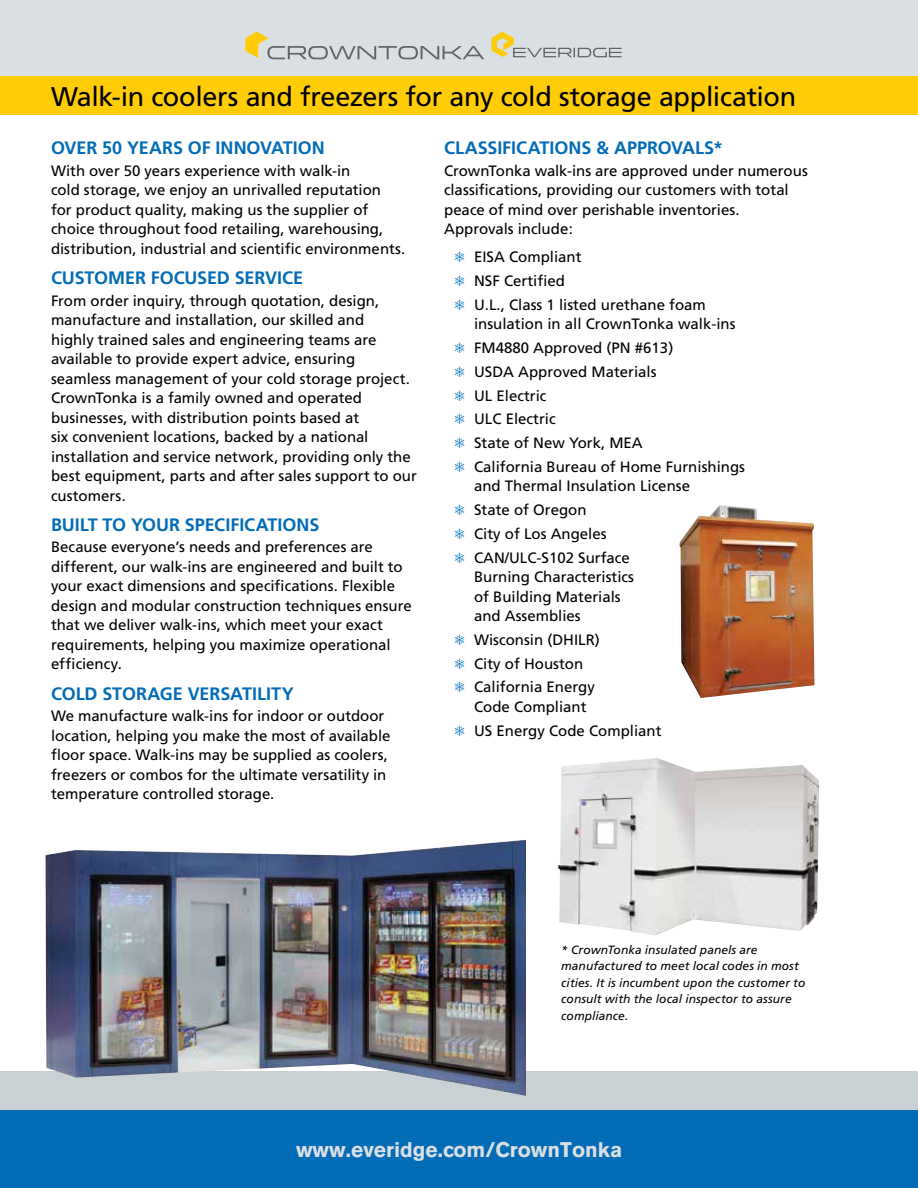
<style>
.page{position:relative;width:918px;height:1188px;background:#fff}
.page>*{position:absolute;margin:0;border:0;box-sizing:border-box;transform-origin:0 0}
.t1{font:27px "Frutiger";letter-spacing:-.015em;color:#000}
.t2{font:700 21px "Akzidenz Grotesk BE";color:#d9dfe2}
.t3{font:700 18px "Frutiger";letter-spacing:-.005em;color:#036cb6}
.t4{font:15px/19.5px "Frutiger";color:#000}
.t5{font:italic 12px/16.5px "Frutiger";letter-spacing:.005em;color:#000}
.s1{color:#036cb6}
</style>
<div class="page">
<div style="left:0;top:0;width:918px;height:77px;background:#d9dfe2"></div>
<div style="left:0;top:1071px;width:918px;height:77px;background:#cad1d5"></div>
<div style="left:0;top:1110px;width:918px;height:78px;background:#036cb6"></div>
<div style="left:0;top:77px;width:918px;height:38px;background:#ffcc06"></div>
<svg style="left:245px;top:32px;width:239px;height:27px"></svg>
<svg style="left:492px;top:32px;width:130px;height:25px"></svg>
<img style="left:558px;top:758px;width:261px;height:177px">
<img style="left:679px;top:505px;width:136px;height:193px">
<img style="left:45px;top:840px;width:481px;height:256px">
<h1 class="t1" style="left:51px;top:81px;width:747px">Walk-in coolers and freezers for any cold storage application</h1>
<p class="t3" style="left:51px;top:137px;width:275px">OVER 50 YEARS OF INNOVATION</p>
<p class="t4" style="left:51px;top:161px;width:356px">With over 50 years experience with walk-in<br>cold storage, we enjoy an unrivalled reputation for product quality, making us the supplier of choice throughout food retailing, warehousing, distribution, industrial and scientific environments.</p>
<p class="t3" style="left:51px;top:267px;width:254px">CUSTOMER FOCUSED SERVICE</p>
<p class="t4" style="left:51px;top:291px;width:367px">From order inquiry, through quotation, design, manufacture and installation, our skilled and<br>highly trained sales and engineering teams are available to provide expert advice, ensuring seamless management of your cold storage project.<br>CrownTonka is a family owned and operated businesses, with distribution points based at<br>six convenient locations, backed by a national installation and service network, providing only the best equipment, parts and after sales support to our customers.</p>
<p class="t3" style="left:51px;top:514px;width:270px">BUILT TO YOUR SPECIFICATIONS</p>
<p class="t4" style="left:51px;top:537px;width:362px">Because everyone’s needs and preferences are different, our walk-ins are engineered and built to your exact dimensions and specifications. Flexible design and modular construction techniques ensure that we deliver walk-ins, which meet your exact requirements, helping you maximize operational efficiency.</p>
<p class="t3" style="left:51px;top:683px;width:244px">COLD STORAGE VERSATILITY</p>
<p class="t4" style="left:51px;top:706px;width:341px">We manufacture walk-ins for indoor or outdoor location, helping you make the most of available floor space. Walk-ins may be supplied as coolers, freezers or combos for the ultimate versatility in temperature controlled storage.</p>
<p class="t3" style="left:444px;top:137px;width:281px">CLASSIFICATIONS &amp; APPROVALS*</p>
<p class="t4" style="left:444px;top:161px;width:365px">CrownTonka walk-ins are approved under numerous classifications, providing our customers with total peace of mind over perishable inventories.<br>Approvals include:</p>
<p class="t4" style="left:455px;top:245px;width:253px;line-height:23.7px"><span class="s1">❅</span> EISA Compliant<br><span class="s1">❅</span> NSF Certified<br><span class="s1">❅</span> U.L., Class 1 listed urethane foam</p>
<p class="t4" style="left:455px;top:312px;width:292px;line-height:23.7px;text-indent:20px">insulation in all CrownTonka walk-ins <span class="s1">❅</span> FM4880 Approved (PN #613)<br><span class="s1">❅</span> USDA Approved Materials<br><span class="s1">❅</span> UL Electric<br><span class="s1">❅</span> ULC Electric<br><span class="s1">❅</span> State of New York, MEA<br><span class="s1">❅</span> California Bureau of Home Furnishings</p>
<p class="t4" style="left:455px;top:474px;width:237px;line-height:23.7px;text-indent:20px">and Thermal Insulation License <span class="s1">❅</span> State of Oregon<br><span class="s1">❅</span> City of Los Angeles<br><span class="s1">❅</span> CAN/ULC-S102 Surface</p>
<p class="t4" style="left:474px;top:567px;width:162px">Burning Characteristics of Building Materials and Assemblies</p>
<p class="t4" style="left:455px;top:628px;width:147px;line-height:23.7px"><span class="s1">❅</span> Wisconsin (DHILR) <span class="s1">❅</span> City of Houston<br><span class="s1">❅</span> California Energy</p>
<p class="t4" style="left:455px;top:695px;width:209px;line-height:23.7px;text-indent:20px">Code Compliant<br><span class="s1">❅</span> US Energy Code Compliant</p>
<p class="t5" style="left:561px;top:941px;width:246px">* CrownTonka insulated panels are manufactured to meet local codes in most cities. It is incumbent upon the customer to consult with the local inspector to assure compliance.</p>
<h2 class="t2" style="left:296px;top:1137px;width:328px">www.everidge.com/CrownTonka</h2>
</div>
